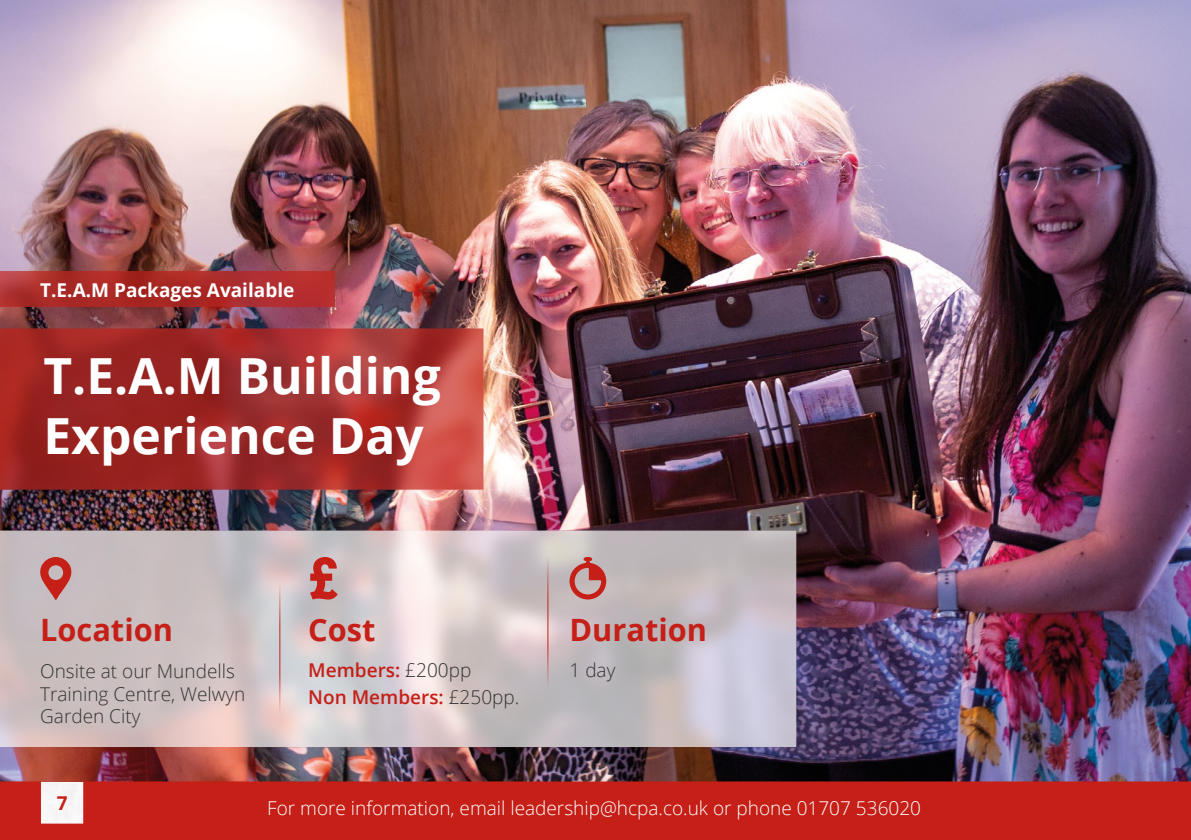
<style>
.page{position:relative;width:1191px;height:840px;background:#fff}
.page>*{position:absolute;margin:0;border:0;box-sizing:border-box;transform-origin:0 0}
.t1{font:700 49.8px/59.6px "Open Sans";color:#fff}
.t2{font:700 30.8px "Open Sans";color:#c51f17}
.t3{font:300 19px "Open Sans";color:#fff}
.t4{font:300 19px/22.8px "Open Sans";color:#333}
.t5{font:600 19px/26.8px "Open Sans";color:#c51f17}
.t6{font:700 19px "Open Sans";color:#fff}
.t7{font:700 19px "Open Sans";color:#c51f17}
.s1{font-weight:300;color:#333}
</style>
<div class="page">
<img style="left:0;top:0;width:1191px;height:781px">
<img style="left:0;top:271px;width:796px;height:259px">
<svg style="left:0;top:530px;width:796px;height:216px;background:#cdc2c5"></svg>
<svg style="left:0;top:328px;width:483px;height:161px;background:#a42e2b"></svg>
<hr style="left:279px;top:582px;width:1px;height:132px;background:#fff">
<svg style="left:310px;top:556px;width:28px;height:43px"></svg>
<svg style="left:39px;top:556px;width:33px;height:43px"></svg>
<svg style="left:569px;top:556px;width:37px;height:43px;background:#c47b78"></svg>
<hr style="left:547px;top:556px;width:1px;height:131px;background:#fff">
<div style="left:0;top:781px;width:1191px;height:58px;background:#c51f17"></div>
<svg style="left:0;top:271px;width:335px;height:35px;background:#ad2c29"></svg>
<p class="t6" style="left:40px;top:276px;width:256px">T.E.A.M Packages Available</p>
<h1 class="t1" style="left:43px;top:344px;width:399px">T.E.A.M Building<br>Experience Day</h1>
<h2 class="t2" style="left:40px;top:607px;width:134px">Location</h2>
<p class="t4" style="left:40px;top:658px;width:207px">Onsite at our Mundells<br>Training Centre, Welwyn<br>Garden City</p>
<h2 class="t2" style="left:308px;top:607px;width:69px">Cost</h2>
<p class="t5" style="left:308px;top:656px;width:213px">Members: <span class="s1">£200pp<br></span>Non Members: <span class="s1">£250pp.</span></p>
<h2 class="t2" style="left:569px;top:607px;width:139px">Duration</h2>
<p class="t4" style="left:569px;top:658px;width:47px">1 day</p>
<p class="t7" style="left:57px;top:789px;width:12px">7</p>
<p class="t3" style="left:267px;top:794px;width:655px">For more information, email leadership@hcpa.co.uk or phone 01707 536020</p>
</div>
